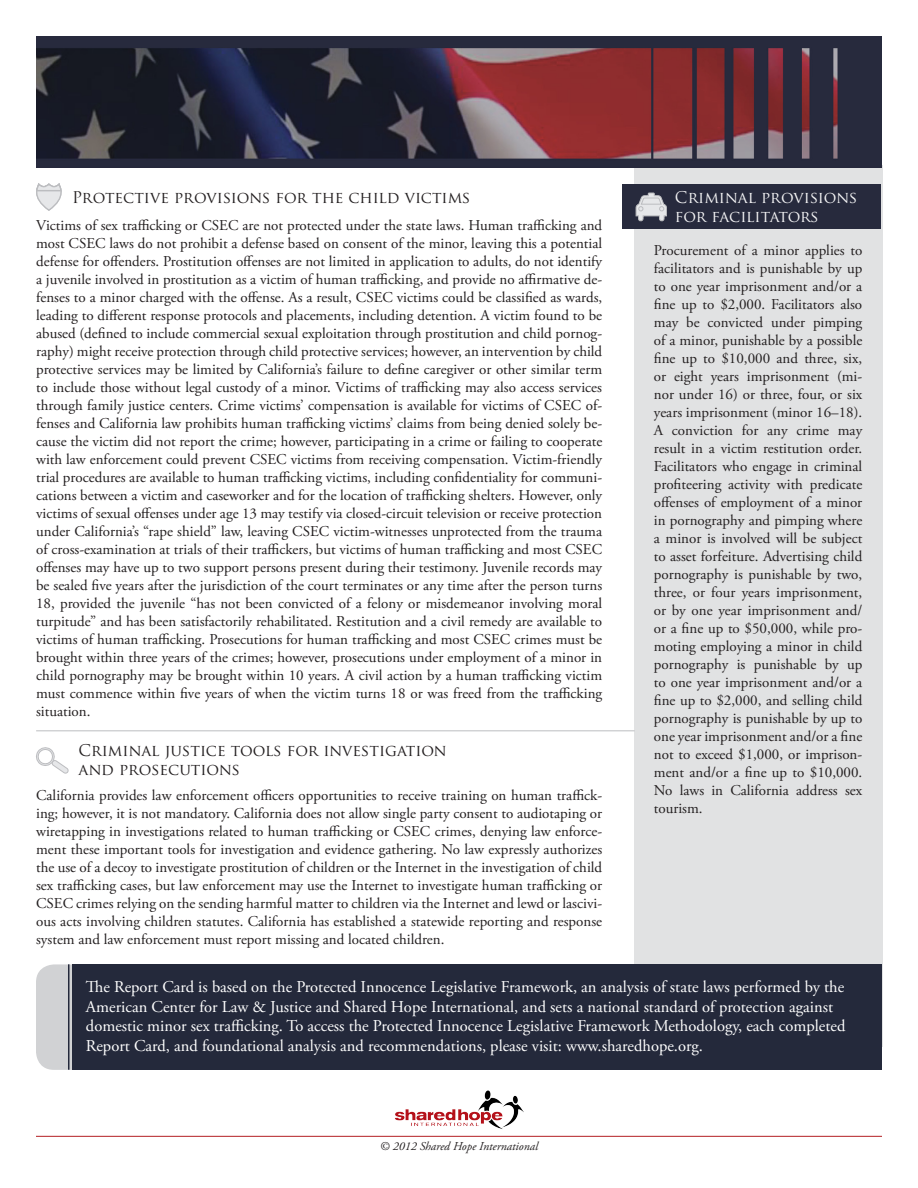
<style>
.page{position:relative;width:918px;height:1188px;background:#fff}
.page>*{position:absolute;margin:0;border:0;box-sizing:border-box;transform-origin:0 0}
.t1{font:16.5px/19.8px "Adobe Garamond Pro";color:#fff}
.t2{font:15.75px "Trajan Pro";color:#231f20}
.t3{font:15.75px/18.9px "Trajan Pro";color:#f5f5f6}
.t4{font:15px/18px "Adobe Garamond Pro";color:#231f20;text-align:justify}
.t5{font:italic 12px "Adobe Garamond Pro";color:#231f20}
</style>
<div class="page">
<div style="left:634px;top:165px;width:248px;height:881px;background:#e1e2e3"></div>
<div style="left:622px;top:185px;width:259px;height:44px;background:#272a3d"></div>
<img style="left:36px;top:36px;width:846px;height:132px">
<hr style="left:36px;top:730px;width:599px;height:1px;background:#bcbdc0">
<svg style="left:36px;top:747px;width:32px;height:27px"></svg>
<svg style="left:36px;top:183px;width:26px;height:28px"></svg>
<svg style="left:635px;top:192px;width:32px;height:30px"></svg>
<hr style="left:36px;top:1136px;width:846px;height:1px;background:#b41f23">
<img style="left:395px;top:1090px;width:129px;height:39px">
<div style="left:36px;top:964px;width:57px;height:106px;background:#d1d2d4;border-radius:18px"></div>
<div style="left:72px;top:964px;width:810px;height:106px;background:#24293b"></div>
<hr style="left:68px;top:964px;width:1px;height:106px;background:#24293b">
<p class="t2" style="left:72px;top:187px;width:400px">Protective provisions for the child victims</p>
<p class="t3" style="left:675px;top:187px;width:184px">Criminal provisions for facilitators</p>
<p class="t4" style="left:36px;top:217px;width:568px">Victims of sex trafficking or CSEC are not protected under the state laws. Human trafficking and most CSEC laws do not prohibit a defense based on consent of the minor, leaving this a potential defense for offenders. Prostitution offenses are not limited in application to adults, do not identify a juvenile involved in prostitution as a victim of human trafficking, and provide no affirmative de&shy;fenses to a minor charged with the offense. As a result, CSEC victims could be classified as wards, leading to different response protocols and placements, including detention. A victim found to be abused (defined to include commercial sexual exploitation through prostitution and child pornog&shy;raphy) might receive protection through child protective services; however, an intervention by child protective services may be limited by California’s failure to define caregiver or other similar term to include those without legal custody of a minor. Victims of trafficking may also access services through family justice centers. Crime victims’ compensation is available for victims of CSEC of&shy;fenses and California law prohibits human trafficking victims’ claims from being denied solely be&shy;cause the victim did not report the crime; however, participating in a crime or failing to cooperate with law enforcement could prevent CSEC victims from receiving compensation. Victim-friendly trial procedures are available to human trafficking victims, including confidentiality for communi&shy;cations between a victim and caseworker and for the location of trafficking shelters. However, only victims of sexual offenses under age 13 may testify via closed-circuit television or receive protection under California’s “rape shield” law, leaving CSEC victim-witnesses unprotected from the trauma of cross-examination at trials of their traffickers, but victims of human trafficking and most CSEC offenses may have up to two support persons present during their testimony. Juvenile records may be sealed five years after the jurisdiction of the court terminates or any time after the person turns 18, provided the juvenile “has not been convicted of a felony or misdemeanor involving moral turpitude” and has been satisfactorily rehabilitated. Restitution and a civil remedy are available to victims of human trafficking. Prosecutions for human trafficking and most CSEC crimes must be brought within three years of the crimes; however, prosecutions under employment of a minor in child pornography may be brought within 10 years. A civil action by a human trafficking victim must commence within five years of when the victim turns 18 or was freed from the trafficking situation.</p>
<p class="t2" style="left:79px;top:740px;width:370px">Criminal justice tools for investigation</p>
<p class="t2" style="left:79px;top:759px;width:163px">and prosecutions</p>
<p class="t4" style="left:654px;top:242px;width:210px">Procurement of a minor applies to facilitators and is punishable by up to one year imprisonment and/or a fine up to $2,000. Facilitators also may be convicted under pimping of a minor, punishable by a possible fine up to $10,000 and three, six, or eight years imprisonment (mi&shy;nor under 16) or three, four, or six years imprisonment (minor 16–18).<br>A conviction for any crime may result in a victim restitution order.<br>Facilitators who engage in criminal profiteering activity with predicate offenses of employment of a minor in pornography and pimping where a minor is involved will be subject to asset forfeiture. Advertising child pornography is punishable by two, three, or four years imprisonment, or by one year imprisonment and/ or a fine up to $50,000, while pro&shy;moting employing a minor in child pornography is punishable by up to one year imprisonment and/or a fine up to $2,000, and selling child pornography is punishable by up to one year imprisonment and/or a fine not to exceed $1,000, or imprison&shy;ment and/or a fine up to $10,000.<br>No laws in California address sex tourism.</p>
<p class="t4" style="left:36px;top:787px;width:568px">California provides law enforcement officers opportunities to receive training on human traffick&shy;ing; however, it is not mandatory. California does not allow single party consent to audiotaping or wiretapping in investigations related to human trafficking or CSEC crimes, denying law enforce&shy;ment these important tools for investigation and evidence gathering. No law expressly authorizes the use of a decoy to investigate prostitution of children or the Internet in the investigation of child sex trafficking cases, but law enforcement may use the Internet to investigate human trafficking or CSEC crimes relying on the sending harmful matter to children via the Internet and lewd or lascivi&shy;ous acts involving children statutes. California has established a statewide reporting and response system and law enforcement must report missing and located children.</p>
<p class="t1" style="left:86px;top:977px;width:761px">The Report Card is based on the Protected Innocence Legislative Framework, an analysis of state laws performed by the American Center for Law &amp; Justice and Shared Hope International, and sets a national standard of protection against domestic minor sex trafficking. To access the Protected Innocence Legislative Framework Methodology, each completed Report Card, and foundational analysis and recommendations, please visit: www.sharedhope.org.</p>
<p class="t5" style="left:380px;top:1139px;width:160px">© 2012 Shared Hope International</p>
</div>
